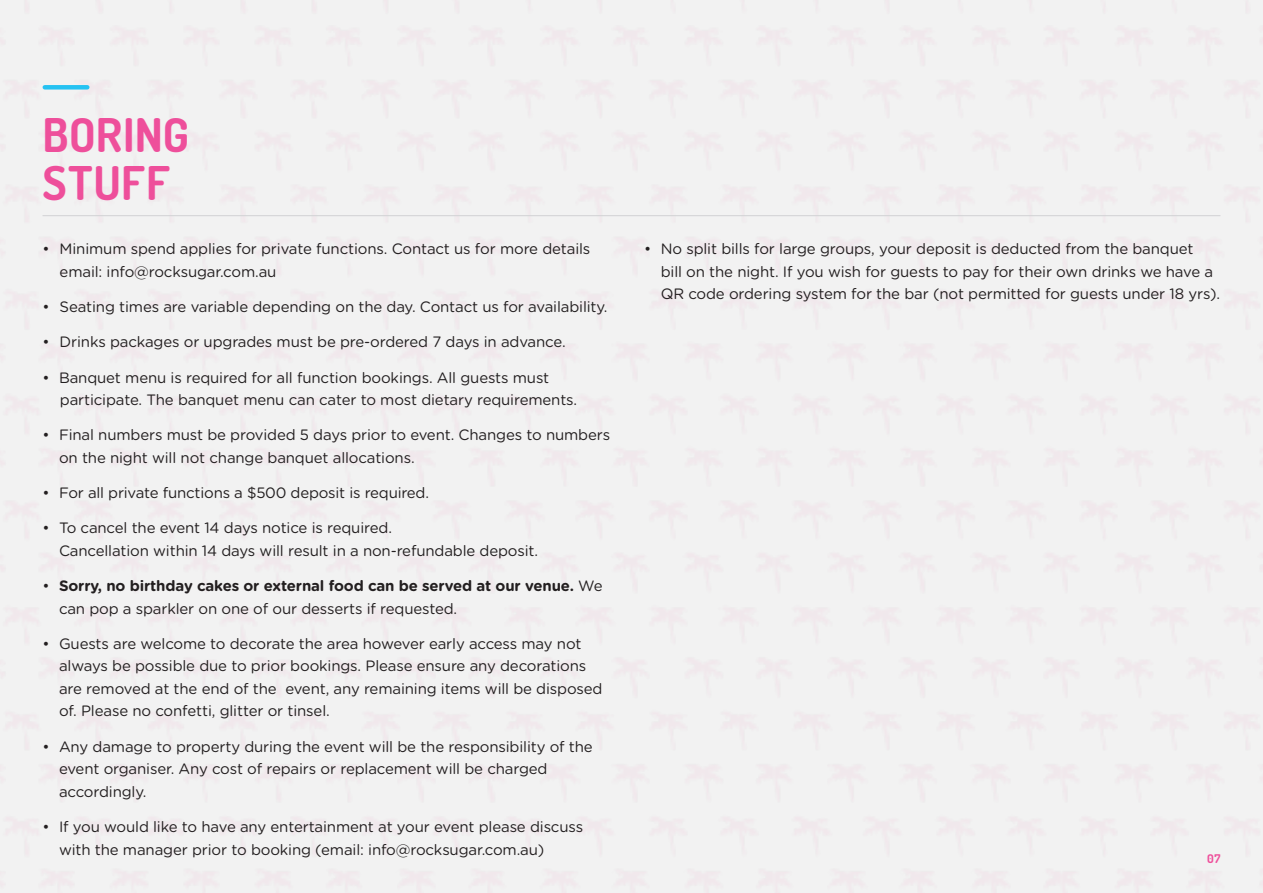
<style>
.page{position:relative;width:1263px;height:893px;background:#f2f2f2}
.page>*{position:absolute;margin:0;border:0;box-sizing:border-box;transform-origin:0 0}
.t1{font:700 46.5px/48px "Dosis";letter-spacing:.01em;color:#ee4f9b}
.t2{font:15px/22.5px "Gotham Rounded";letter-spacing:-.01em;color:#231f20}
.t3{font:700 15px/22.5px "Gotham Rounded";letter-spacing:-.01em;color:#231f20}
.t4{font:700 12px "Dosis";color:#ee4f9b}
.s1{font-weight:400}
</style>
<div class="page">
<div style="left:45px;top:85px;width:42px;height:5px;background:#26c2f2"></div>
<hr style="left:43px;top:215px;width:1177px;height:1px;background:#d1d2d4">
<p class="t1" style="left:43px;top:110px;width:148px">BORING<br>STUFF</p>
<p class="t2" style="left:60px;top:237px;width:532px;text-indent:-17px">• Minimum spend applies for private functions. Contact us for more details email: info@rocksugar.com.au</p>
<p class="t2" style="left:43px;top:295px;width:566px">• Seating times are variable depending on the day. Contact us for availability.</p>
<p class="t2" style="left:43px;top:330px;width:525px">• Drinks packages or upgrades must be pre-ordered 7 days in advance.</p>
<p class="t2" style="left:60px;top:365px;width:519px;text-indent:-17px">• Banquet menu is required for all function bookings. All guests must participate. The banquet menu can cater to most dietary requirements.</p>
<p class="t2" style="left:59px;top:423px;width:553px;text-indent:-16px">• Final numbers must be provided 5 days prior to event. Changes to numbers on the night will not change banquet allocations.</p>
<p class="t2" style="left:43px;top:481px;width:388px">• For all private functions a $500 deposit is required.</p>
<p class="t2" style="left:59px;top:516px;width:481px;text-indent:-16px">• To cancel the event 14 days notice is required.<br>Cancellation within 14 days will result in a non-refundable deposit.</p>
<p class="t3" style="left:59px;top:574px;width:545px;text-indent:-16px"><span class="s1">•</span> Sorry, no birthday cakes or external food can be served at our venue. <span class="s1">We can pop a sparkler on one of our desserts if requested.</span></p>
<p class="t2" style="left:59px;top:632px;width:545px;text-indent:-16px">• Guests are welcome to decorate the area however early access may not always be possible due to prior bookings. Please ensure any decorations are removed at the end of the event, any remaining items will be disposed of. Please no confetti, glitter or tinsel.</p>
<p class="t2" style="left:59px;top:734px;width:535px;text-indent:-16px">• Any damage to property during the event will be the responsibility of the event organiser. Any cost of repairs or replacement will be charged accordingly.</p>
<p class="t2" style="left:59px;top:815px;width:526px;text-indent:-16px">• If you would like to have any entertainment at your event please discuss with the manager prior to booking (email: info@rocksugar.com.au)</p>
<p class="t2" style="left:661px;top:237px;width:561px;text-indent:-16px">• No split bills for large groups, your deposit is deducted from the banquet<br>bill on the night. If you wish for guests to pay for their own drinks we have a<br>QR code ordering system for the bar (not permitted for guests under 18 yrs).</p>
<p class="t4" style="left:1207px;top:851px;width:15px">07</p>
</div>
